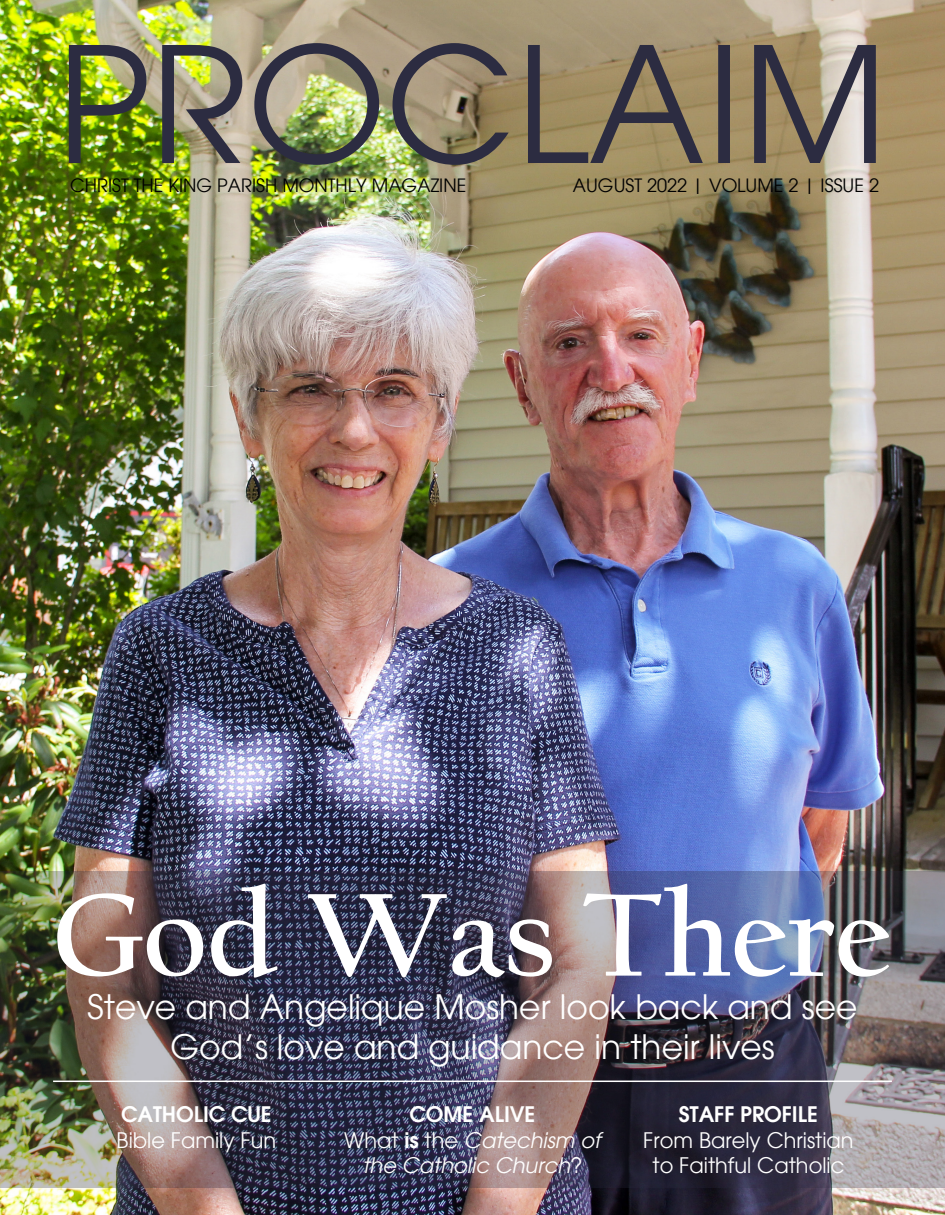
<style>
.page{position:relative;width:945px;height:1215px;background:#fff}
.page>*{position:absolute;margin:0;border:0;box-sizing:border-box;transform-origin:0 0}
.t1{font:159px "Avant Garde";color:#2c2c41}
.t2{font:700 123px "Californian FB";color:#fff}
.t3{font:33px/39.6px "Avant Garde";color:#fff;text-align:center}
.t4{font:21px "Avant Garde";color:#fff}
.t5{font:italic 21px/25.2px "Avant Garde";color:#fff;text-align:center}
.t6{font:600 21px "Avant Garde";color:#fff}
.t7{font:18px "Avant Garde";color:#000001}
.s1{font-style:normal}
.s2{font-weight:600;font-style:normal}
</style>
<div class="page">
<img style="left:0;top:0;width:945px;height:1215px">
<img style="left:0;top:871px;width:945px;height:317px">
<hr style="left:53px;top:1081px;width:839px;height:1px;background:#fff">
<p class="t1" style="left:57px;top:9px;width:833px">PROCLAIM</p>
<p class="t7" style="left:70px;top:175px;width:398px">CHRIST THE KING PARISH MONTHLY MAGAZINE</p>
<p class="t7" style="left:573px;top:175px;width:308px">AUGUST 2022 | VOLUME 2 | ISSUE 2</p>
<p class="t2" style="left:52px;top:866px;width:840px">God Was There</p>
<p class="t3" style="left:87px;top:987px;width:772px">Steve and Angelique Mosher look back and see<br>God’s love and guidance in their lives</p>
<p class="t6" style="left:121px;top:1101px;width:152px">CATHOLIC CUE</p>
<p class="t4" style="left:117px;top:1127px;width:161px">Bible Family Fun</p>
<p class="t6" style="left:410px;top:1101px;width:128px">COME ALIVE</p>
<p class="t5" style="left:344px;top:1127px;width:258px"><span class="s1">What</span> <span class="s2">is</span> <span class="s1">the</span> Catechism of the Catholic Church<span class="s1">?</span></p>
<p class="t6" style="left:679px;top:1101px;width:141px">STAFF PROFILE</p>
<p class="t4" style="left:643px;top:1127px;width:212px">From Barely Christian</p>
<p class="t4" style="left:653px;top:1152px;width:193px">to Faithful Catholic</p>
</div>
